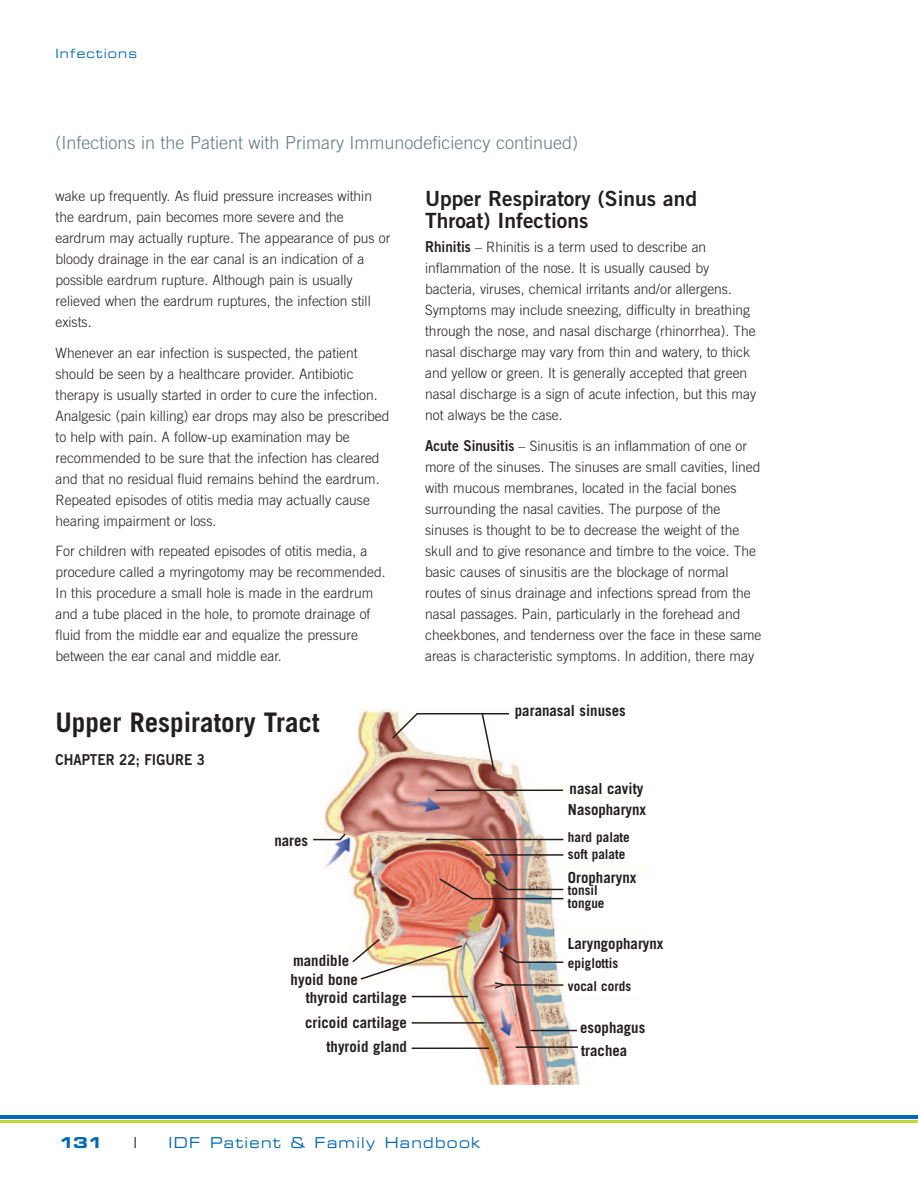
<style>
.page{position:relative;width:918px;height:1188px;background:#fff}
.page>*{position:absolute;margin:0;border:0;box-sizing:border-box;transform-origin:0 0}
.t1{font:700 27px "Trade Gothic LT";color:#231f20}
.t2{font:21px/22.5px "Trade Gothic Bold Two";color:#231f20}
.t3{font:300 18px "Trade Gothic LT";color:#657b80}
.t4{font:700 15.3px/23.7px "Trade Gothic";color:#231f20}
.t5{font:15px "Eurostile Extended Two";letter-spacing:.095em;color:#0168b3;scale:.89 1}
.t6{font:15px "Trade Gothic Bold Two";color:#231f20;scale:.9 1}
.t7{font:15px "Eurostile Bold Extended Two";color:#0168b3}
.t8{font:15px "Eurostile Extended Two";color:#231f20;scale:.89 1}
.t9{font:300 14.25px/21px "Trade Gothic LT";color:#231f20}
.t10{font:700 13.65px/23.4px "Trade Gothic";color:#231f20}
.t11{font:12.75px "Eurostile Extended Two";letter-spacing:.095em;color:#0168b3;scale:.89 1}
.s1{font-family:"Trade Gothic Bold Two";font-weight:400;font-size:15px}
</style>
<div class="page">
<hr style="left:0;top:1121px;width:918px;height:2px;background:#c1d72f">
<hr style="left:0;top:1116px;width:918px;height:3px;background:#0168b3">
<img style="left:324px;top:708px;width:256px;height:377px">
<svg style="left:390px;top:711px;width:121px;height:62px"></svg>
<hr style="left:436px;top:790px;width:127px;height:1px;background:#231f20">
<hr style="left:426px;top:839px;width:137px;height:1px;background:#231f20">
<hr style="left:485px;top:854px;width:78px;height:2px;background:#231f20">
<svg style="left:313px;top:832px;width:34px;height:9px"></svg>
<img style="left:438px;top:877px;width:127px;height:23px">
<svg style="left:498px;top:949px;width:67px;height:15px"></svg>
<hr style="left:530px;top:1030px;width:47px;height:1px;background:#231f20">
<hr style="left:516px;top:1046px;width:62px;height:2px;background:#231f20">
<hr style="left:412px;top:1048px;width:77px;height:1px;background:#231f20">
<hr style="left:412px;top:1022px;width:72px;height:2px;background:#231f20">
<hr style="left:412px;top:996px;width:56px;height:1px;background:#231f20">
<img style="left:351px;top:937px;width:113px;height:44px">
<svg style="left:493px;top:981px;width:72px;height:9px"></svg>
<p class="t11" style="left:55px;top:49px;width:93px">Infections</p>
<p class="t3" style="left:56px;top:136px;width:524px">(Infections in the Patient with Primary Immunodeficiency continued)</p>
<p class="t9" style="left:55px;top:186px;width:336px">wake up frequently. As fluid pressure increases within the eardrum, pain becomes more severe and the eardrum may actually rupture. The appearance of pus or bloody drainage in the ear canal is an indication of a possible eardrum rupture. Although pain is usually relieved when the eardrum ruptures, the infection still exists.</p>
<p class="t9" style="left:55px;top:343px;width:336px">Whenever an ear infection is suspected, the patient should be seen by a healthcare provider. Antibiotic therapy is usually started in order to cure the infection.<br>Analgesic (pain killing) ear drops may also be prescribed to help with pain. A follow-up examination may be recommended to be sure that the infection has cleared and that no residual fluid remains behind the eardrum.<br>Repeated episodes of otitis media may actually cause hearing impairment or loss.</p>
<p class="t9" style="left:55px;top:542px;width:332px">For children with repeated episodes of otitis media, a procedure called a myringotomy may be recommended.<br>In this procedure a small hole is made in the eardrum and a tube placed in the hole, to promote drainage of fluid from the middle ear and equalize the pressure between the ear canal and middle ear.</p>
<h1 class="t1" style="left:56px;top:713px;width:266px">Upper Respiratory Tract</h1>
<p class="t6" style="left:56px;top:754px;width:168px">CHAPTER 22; FIGURE 3</p>
<p class="t4" style="left:274px;top:830px;width:35px">nares</p>
<p class="t4" style="left:293px;top:950px;width:58px">mandible</p>
<p class="t4" style="left:291px;top:969px;width:69px">hyoid bone</p>
<p class="t4" style="left:306px;top:987px;width:102px">thyroid cartilage</p>
<p class="t4" style="left:305px;top:1012px;width:103px">cricoid cartilage</p>
<p class="t4" style="left:326px;top:1036px;width:82px">thyroid gland</p>
<h2 class="t2" style="left:425px;top:189px;width:273px">Upper Respiratory (Sinus and<br>Throat) Infections</h2>
<p class="t9" style="left:425px;top:238px;width:333px"><span class="s1">Rhinitis</span> – Rhinitis is a term used to describe an inflammation of the nose. It is usually caused by bacteria, viruses, chemical irritants and/or allergens.<br>Symptoms may include sneezing, difficulty in breathing through the nose, and nasal discharge (rhinorrhea). The nasal discharge may vary from thin and watery, to thick and yellow or green. It is generally accepted that green nasal discharge is a sign of acute infection, but this may not always be the case.</p>
<p class="t9" style="left:425px;top:437px;width:338px"><span class="s1">Acute Sinusitis</span> – Sinusitis is an inflammation of one or more of the sinuses. The sinuses are small cavities, lined with mucous membranes, located in the facial bones surrounding the nasal cavities. The purpose of the sinuses is thought to be to decrease the weight of the skull and to give resonance and timbre to the voice. The basic causes of sinusitis are the blockage of normal routes of sinus drainage and infections spread from the nasal passages. Pain, particularly in the forehead and cheekbones, and tenderness over the face in these same areas is characteristic symptoms. In addition, there may</p>
<p class="t4" style="left:515px;top:700px;width:112px">paranasal sinuses</p>
<p class="t4" style="left:570px;top:778px;width:75px">nasal cavity</p>
<p class="t10" style="left:568px;top:827px;width:63px">hard palate</p>
<p class="t4" style="left:568px;top:799px;width:80px">Nasopharynx</p>
<p class="t10" style="left:568px;top:844px;width:59px">soft palate</p>
<p class="t10" style="left:568px;top:880px;width:32px">tonsil</p>
<p class="t4" style="left:568px;top:867px;width:70px">Oropharynx</p>
<p class="t10" style="left:568px;top:893px;width:38px">tongue</p>
<p class="t4" style="left:568px;top:933px;width:97px">Laryngopharynx</p>
<p class="t10" style="left:568px;top:952px;width:65px">epiglottis vocal cords</p>
<p class="t4" style="left:580px;top:1017px;width:67px">esophagus trachea</p>
<p class="t7" style="left:59px;top:1137px;width:45px">131</p>
<p class="t8" style="left:134px;top:1137px;width:5px">|</p>
<p class="t5" style="left:169px;top:1137px;width:352px">IDF Patient &amp; Family Handbook</p>
</div>
